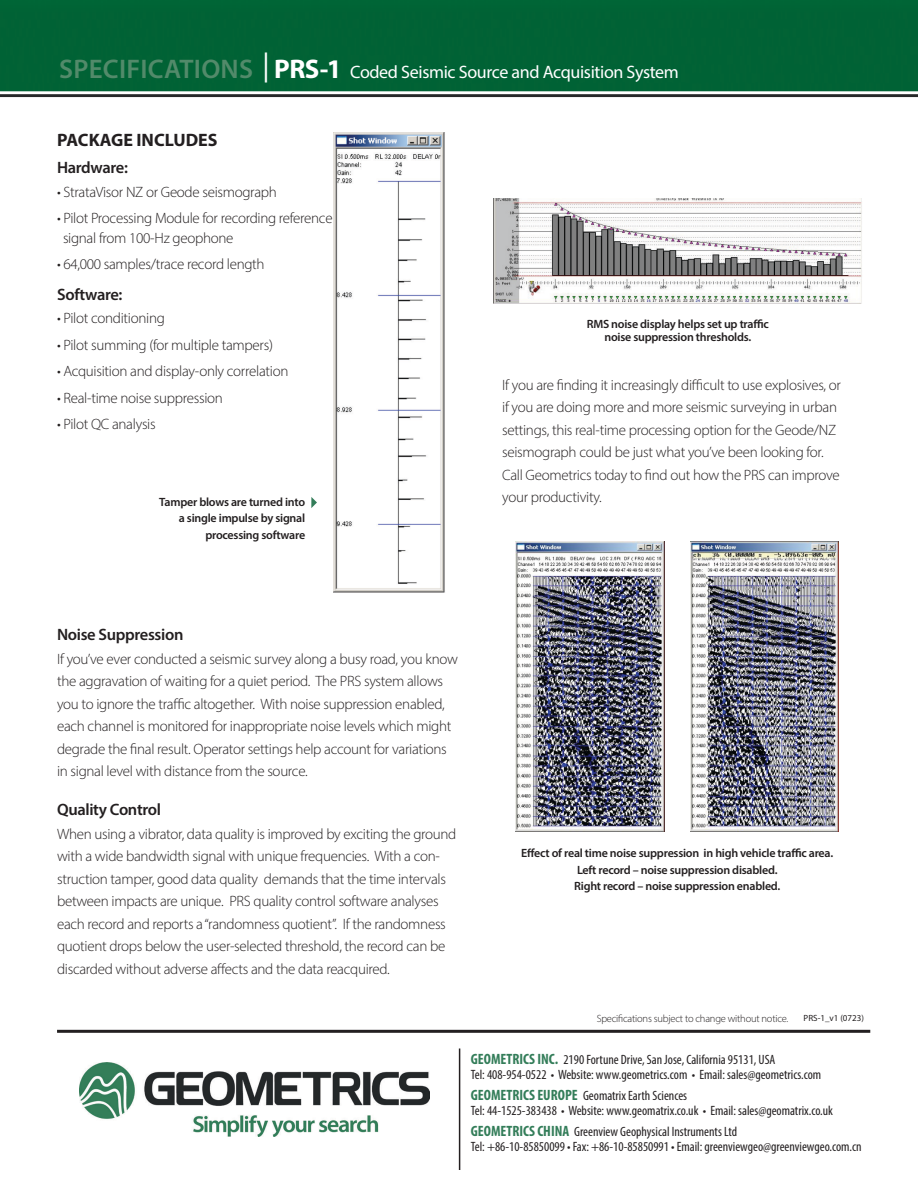
<style>
.page{position:relative;width:918px;height:1188px;background:#fff}
.page>*{position:absolute;margin:0;border:0;box-sizing:border-box;transform-origin:0 0}
.t1{font:18px "Myriad Pro";letter-spacing:-.02em;color:#fff}
.t2{font:700 18px "Myriad Pro";color:#231f20}
.t3{font:600 16.5px "Myriad Pro";letter-spacing:-.02em;color:#231f20}
.t4{font:300 15px/22.5px "Myriad Pro";letter-spacing:-.02em;color:#231f20}
.t5{font:condensed 13.5px/15px "Myriad Pro";color:#231f20}
.t6{font:600 12px/16.5px "Myriad Pro";letter-spacing:-.02em;color:#231f20;text-align:center}
.t7{font:300 10.5px "Myriad Pro";letter-spacing:-.02em;color:#231f20}
.t8{font:9px "Myriad Pro";color:#231f20}
.s1{font-weight:600;font-size:27px;color:#528a6a}
.s2{font-weight:700;font-size:27px}
.s3{font-weight:700;font-size:15px;color:#337d59}
</style>
<div class="page">
<img style="left:0;top:0;width:918px;height:1170px">
<img style="left:79px;top:1063px;width:350px;height:73px">
<hr style="left:57px;top:1030px;width:813px;height:3px;background:#231f20">
<hr style="left:459px;top:1048px;width:1px;height:122px;background:#231f20">
<img style="left:333px;top:132px;width:113px;height:462px">
<svg style="left:311px;top:497px;width:6px;height:11px"></svg>
<img style="left:516px;top:542px;width:148px;height:289px">
<img style="left:690px;top:542px;width:149px;height:289px">
<img style="left:493px;top:198px;width:369px;height:105px">
<p class="t1" style="left:59px;top:61px;width:621px"><span class="s1">SPECIFICATIONS</span> <sup>|</sup> <span class="s2">PRS-1</span> Coded Seismic Source and Acquisition System</p>
<p class="t2" style="left:57px;top:128px;width:162px">PACKAGE INCLUDES</p>
<p class="t3" style="left:57px;top:157px;width:72px">Hardware:</p>
<p class="t4" style="left:57px;top:180px;width:221px">• StrataVisor NZ or Geode seismograph</p>
<p class="t4" style="left:63px;top:208px;width:271px;line-height:19.5px;text-indent:-6px">• Pilot Processing Module for recording reference signal from 100-Hz geophone</p>
<p class="t4" style="left:57px;top:253px;width:209px">• 64,000 samples/trace record length</p>
<p class="t3" style="left:57px;top:284px;width:67px">Software:</p>
<p class="t4" style="left:57px;top:307px;width:109px">• Pilot conditioning</p>
<p class="t4" style="left:57px;top:333px;width:217px">• Pilot summing (for multiple tampers)</p>
<p class="t4" style="left:57px;top:360px;width:233px">• Acquisition and display-only correlation</p>
<p class="t4" style="left:57px;top:386px;width:167px">• Real-time noise suppression</p>
<p class="t4" style="left:57px;top:413px;width:100px">• Pilot QC analysis</p>
<p class="t6" style="left:159px;top:493px;width:147px;text-align:right">Tamper blows are turned into a single impulse by signal processing software</p>
<p class="t6" style="left:587px;top:317px;width:184px;line-height:13.5px">RMS noise display helps set up traffic noise suppression thresholds.</p>
<p class="t4" style="left:502px;top:374px;width:340px">If you are finding it increasingly difficult to use explosives, or if you are doing more and more seismic surveying in urban settings, this real-time processing option for the Geode/NZ seismograph could be just what you’ve been looking for.<br>Call Geometrics today to find out how the PRS can improve your productivity.</p>
<p class="t3" style="left:57px;top:624px;width:128px">Noise Suppression</p>
<p class="t4" style="left:57px;top:647px;width:402px">If you’ve ever conducted a seismic survey along a busy road, you know the aggravation of waiting for a quiet period. The PRS system allows you to ignore the traffic altogether. With noise suppression enabled, each channel is monitored for inappropriate noise levels which might degrade the final result. Operator settings help account for variations in signal level with distance from the source.</p>
<p class="t3" style="left:57px;top:799px;width:106px">Quality Control</p>
<p class="t4" style="left:57px;top:823px;width:401px">When using a vibrator, data quality is improved by exciting the ground with a wide bandwidth signal with unique frequencies. With a con&shy;struction tamper, good data quality demands that the time intervals between impacts are unique. PRS quality control software analyses each record and reports a “randomness quotient”. If the randomness quotient drops below the user-selected threshold, the record can be discarded without adverse affects and the data reacquired.</p>
<p class="t6" style="left:521px;top:845px;width:313px">Effect of real time noise suppression in high vehicle traffic area.<br>Left record – noise suppression disabled.<br>Right record – noise suppression enabled.</p>
<p class="t7" style="left:597px;top:1012px;width:193px">Specifications subject to change without notice.</p>
<p class="t8" style="left:804px;top:1013px;width:62px">PRS-1_v1 (0723)</p>
<p class="t5" style="left:471px;top:1052px;width:352px"><span class="s3">GEOMETRICS INC.</span> 2190 Fortune Drive, San Jose, California 95131, USA<br>Tel: 408-954-0522 • Website: www.geometrics.com • Email: sales@geometrics.com</p>
<p class="t5" style="left:471px;top:1088px;width:364px"><span class="s3">GEOMETRICS EUROPE</span> Geomatrix Earth Sciences<br>Tel: 44-1525-383438 • Website: www.geomatrix.co.uk • Email: sales@geomatrix.co.uk</p>
<p class="t5" style="left:471px;top:1124px;width:268px"><span class="s3">GEOMETRICS CHINA</span> Greenview Geophysical Instruments Ltd</p>
<p class="t5" style="left:471px;top:1139px;width:392px">Tel: +86-10-85850099 • Fax: +86-10-85850991 • Email: greenviewgeo@greenviewgeo.com.cn</p>
</div>
